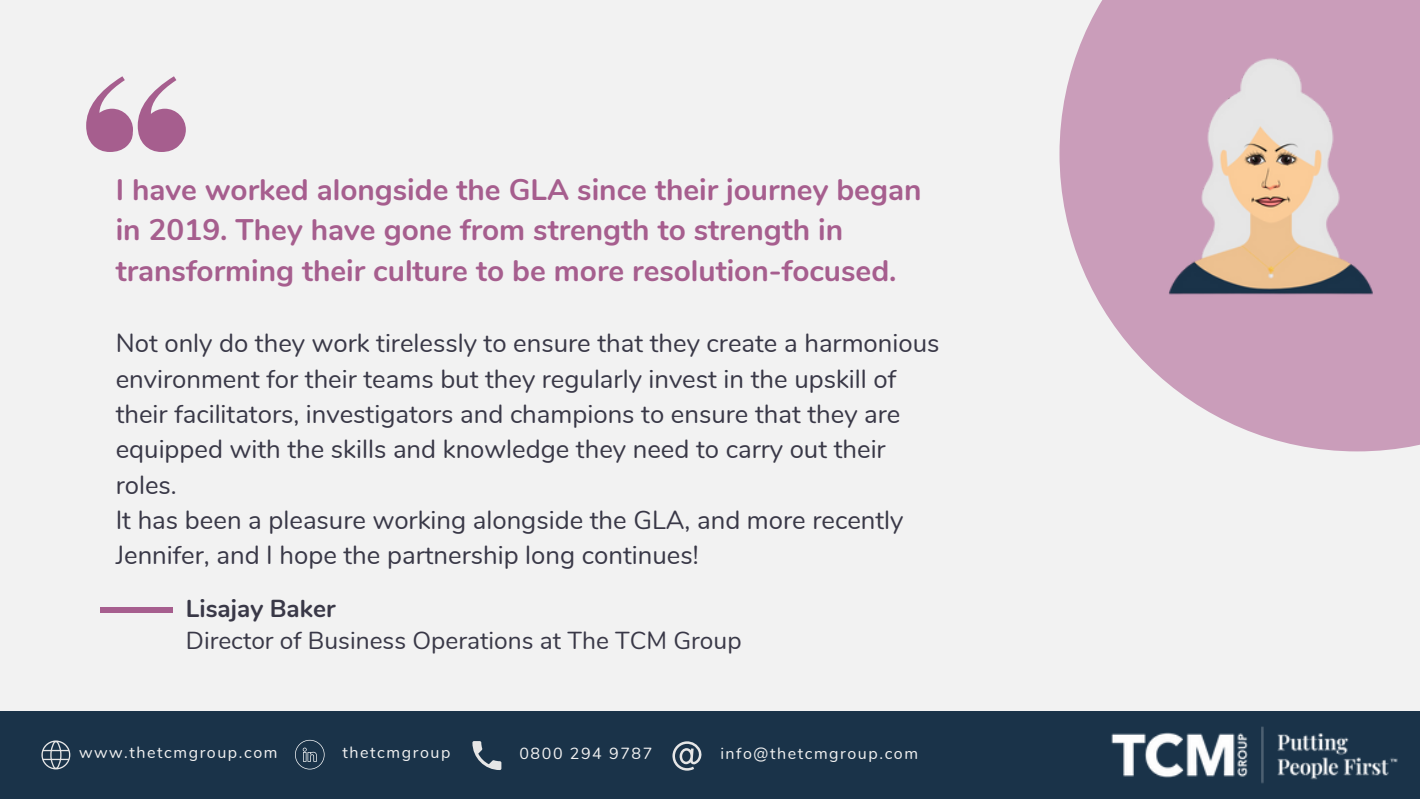
<style>
.page{position:relative;width:1420px;height:799px;background:#f2f2f2}
.page>*{position:absolute;margin:0;border:0;box-sizing:border-box;transform-origin:0 0}
.t1{font:700 29.7px/40.5px "Nunito";color:#a65e8e}
.t2{font:25.8px/35.4px "Nunito";color:#393847}
.t3{font:24.6px "Nunito";color:#393847}
.t4{font:700 24.6px "Nunito";color:#393847}
.t5{font:16.2px "Nunito";letter-spacing:.095em;color:#f2f2f2}
</style>
<div class="page">
<div style="left:0;top:711px;width:1420px;height:88px;background:#1a3349"></div>
<svg style="left:86px;top:76px;width:99px;height:76px"></svg>
<svg style="left:41px;top:740px;width:29px;height:29px"></svg>
<hr style="left:100px;top:608px;width:72px;height:4px;background:#a65e8e">
<img style="left:1059px;top:0;width:361px;height:452px">
<img style="left:1111px;top:726px;width:287px;height:58px">
<svg style="left:472px;top:741px;width:29px;height:29px"></svg>
<svg style="left:295px;top:740px;width:29px;height:29px"></svg>
<svg style="left:672px;top:741px;width:29px;height:29px"></svg>
<p class="t1" style="left:116px;top:170px;width:807px">I have worked alongside the GLA since their journey began in 2019. They have gone from strength to strength in transforming their culture to be more resolution-focused.</p>
<p class="t2" style="left:116px;top:326px;width:825px">Not only do they work tirelessly to ensure that they create a harmonious environment for their teams but they regularly invest in the upskill of their facilitators, investigators and champions to ensure that they are equipped with the skills and knowledge they need to carry out their roles.</p>
<p class="t2" style="left:116px;top:503px;width:789px">It has been a pleasure working alongside the GLA, and more recently<br>Jennifer, and I hope the partnership long continues!</p>
<p class="t4" style="left:186px;top:592px;width:151px">Lisajay Baker</p>
<p class="t3" style="left:186px;top:624px;width:557px">Director of Business Operations at The TCM Group</p>
<p class="t5" style="left:79px;top:742px;width:200px">www.thetcmgroup.com</p>
<p class="t5" style="left:343px;top:742px;width:109px">thetcmgroup</p>
<p class="t5" style="left:519px;top:742px;width:134px">0800 294 9787</p>
<p class="t5" style="left:720px;top:743px;width:199px">info@thetcmgroup.com</p>
</div>
